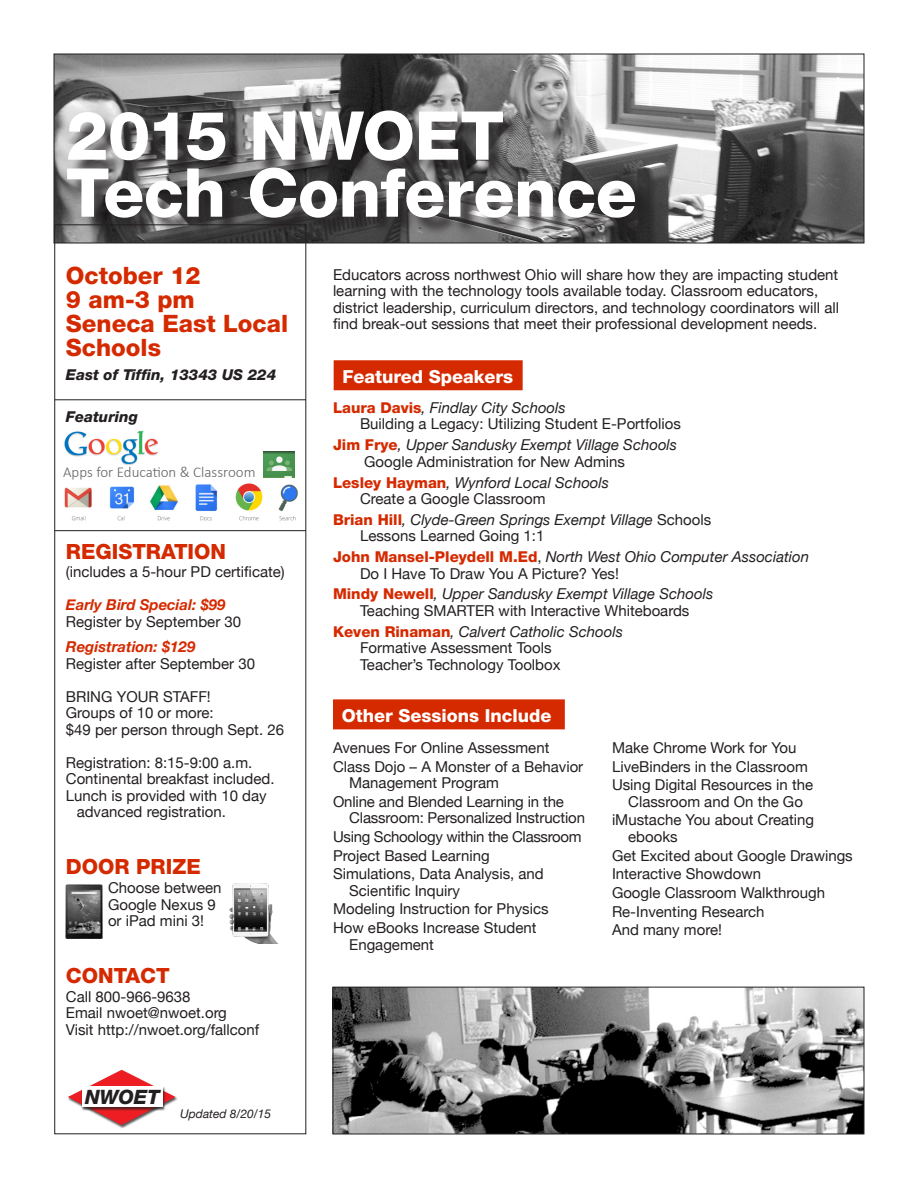
<style>
.page{position:relative;width:918px;height:1188px;background:#fff}
.page>*{position:absolute;margin:0;border:0;box-sizing:border-box;transform-origin:0 0}
.Head{font:800 67.5px "Helvetica Neue";letter-spacing:-.01em;color:#fff}
.Head-2{font:800 24px/24px "Helvetica Neue";color:#d52a00}
.Subtitle{font:800 21px "Helvetica Neue";color:#d52a00}
.t1{font:italic 800 19.8px "Helvetica Neue";color:#231f20}
.Conf-reversed{font:800 18px "Helvetica Neue";color:#fff}
.Body-10pt{font:15px/16.5px "Helvetica Neue";color:#231f20}
.Body-Registration{font:15px/16.5px "Helvetica Neue";color:#231f20}
.Body-10pt-2{font:italic 15px/16.5px "Helvetica Neue";color:#231f20}
.Body-Registration-2{font:italic 700 15px "Helvetica Neue";color:#d52a00}
.Body-10pt-3{font:15px "Helvetica Neue";letter-spacing:-.02em;color:#231f20}
.Head-3{font:italic 800 15px "Helvetica Neue";color:#231f20}
.t2{font:300 15px "Calibri";color:#636366}
.Body{font:italic 12px "Helvetica Neue";color:#231f20}
.s1{font-weight:800;color:#d52a00}
.s2{font-style:italic}
.s3{font-weight:800;font-style:normal;color:#d52a00}
.s4{font-style:normal}
</style>
<div class="page">
<img style="left:56px;top:56px;width:806px;height:185px">
<div style="left:54px;top:54px;width:810px;height:189px;border:1px solid #231f20"></div>
<svg style="left:54px;top:224px;width:252px;height:910px"></svg>
<div style="left:68px;top:1070px;width:110px;height:59px;background:#231f20;opacity:.75"></div>
<svg style="left:68px;top:1069px;width:109px;height:57px"></svg>
<div style="left:81px;top:1086px;width:85px;height:25px;background:#231f20;opacity:.75"></div>
<div style="left:82px;top:1087px;width:81px;height:20px;background:#fff"></div>
<div style="left:333px;top:699px;width:232px;height:30px;background:#d52a00"></div>
<div style="left:334px;top:360px;width:189px;height:30px;background:#d52a00"></div>
<img style="left:335px;top:989px;width:527px;height:143px">
<div style="left:333px;top:987px;width:531px;height:147px;border:1px solid #231f20"></div>
<div style="left:69px;top:113px;width:585px;height:124px;background:#231f20;opacity:.75"></div>
<img style="left:57px;top:427px;width:246px;height:99px">
<div style="left:141px;top:459px;width:91px;height:13px;background:#fff"></div>
<hr style="left:55px;top:400px;width:251px;height:1px;background:#231f20">
<hr style="left:55px;top:530px;width:251px;height:1px;background:#231f20">
<img style="left:264px;top:452px;width:31px;height:25px">
<img style="left:230px;top:884px;width:48px;height:59px">
<img style="left:66px;top:885px;width:37px;height:54px">
<p class="Head" style="left:66px;top:96px;width:440px">2015 NWOET</p>
<p class="Head" style="left:66px;top:153px;width:573px">Tech Conference</p>
<p class="Head-2" style="left:66px;top:263px;width:136px">October 12</p>
<p class="Head-2" style="left:66px;top:287px;width:130px">9 am-3 pm</p>
<p class="Head-2" style="left:66px;top:311px;width:224px">Seneca East Local<br>Schools</p>
<p class="Head-3" style="left:66px;top:366px;width:212px">East of Tiffin, 13343 US 224</p>
<p class="Head-3" style="left:66px;top:408px;width:73px">Featuring</p>
<p class="t2" style="left:63px;top:463px;width:194px">Apps for Education &amp; Classroom</p>
<p class="Subtitle" style="left:66px;top:539px;width:162px">REGISTRATION</p>
<p class="Body-Registration" style="left:66px;top:565px;width:220px">(includes a 5-hour PD certificate)</p>
<p class="Body-Registration-2" style="left:66px;top:593px;width:161px">Early Bird Special: $99</p>
<p class="Body-Registration" style="left:66px;top:614px;width:177px">Register by September 30</p>
<p class="Body-Registration-2" style="left:66px;top:635px;width:131px">Registration: $129</p>
<p class="Body-Registration" style="left:66px;top:656px;width:191px">Register after September 30</p>
<p class="Body-Registration" style="left:66px;top:689px;width:146px">BRING YOUR STAFF!</p>
<p class="Body-Registration" style="left:66px;top:706px;width:149px">Groups of 10 or more:</p>
<p class="Body-Registration" style="left:66px;top:722px;width:220px">$49 per person through Sept. 26</p>
<p class="Body-Registration" style="left:66px;top:755px;width:188px">Registration: 8:15-9:00 a.m.</p>
<p class="Body-Registration" style="left:66px;top:772px;width:210px">Continental breakfast included.</p>
<p class="Body-Registration" style="left:77px;top:788px;width:192px;text-indent:-11px">Lunch is provided with 10 day advanced registration.</p>
<p class="Subtitle" style="left:66px;top:854px;width:136px">DOOR PRIZE</p>
<p class="Body-10pt" style="left:108px;top:880px;width:115px">Choose between</p>
<p class="Body-10pt" style="left:108px;top:897px;width:109px">Google Nexus 9</p>
<p class="Body-Registration" style="left:108px;top:913px;width:98px">or iPad mini 3!</p>
<p class="Subtitle" style="left:66px;top:963px;width:105px">CONTACT</p>
<p class="Body-Registration" style="left:66px;top:989px;width:126px">Call 800-966-9638</p>
<p class="Body-Registration" style="left:66px;top:1006px;width:163px">Email nwoet@nwoet.org</p>
<p class="Body-Registration" style="left:66px;top:1022px;width:195px">Visit http://nwoet.org/fallconf</p>
<p class="t1" style="left:85px;top:1085px;width:76px">NWOET</p>
<p class="Body" style="left:180px;top:1105px;width:93px">Updated 8/20/15</p>
<p class="Body-10pt" style="left:333px;top:267px;width:508px">Educators across northwest Ohio will share how they are impacting student learning with the technology tools available today. Classroom educators, district leadership, curriculum directors, and technology coordinators will all find break-out sessions that meet their professional development needs.</p>
<p class="Conf-reversed" style="left:342px;top:366px;width:172px">Featured Speakers</p>
<p class="Body-10pt" style="left:360px;top:400px;width:322px;text-indent:-27px"><span class="s1">Laura Davis</span><span class="s2">, Findlay City Schools<br></span>Building a Legacy: Utilizing Student E-Portfolios</p>
<p class="Body-10pt-2" style="left:364px;top:437px;width:315px;text-indent:-31px"><span class="s3">Jim Frye</span>, Upper Sandusky Exempt Village Schools<br><span class="s4">Google Administration for New Admins</span></p>
<p class="Body-10pt" style="left:360px;top:475px;width:251px;text-indent:-27px"><span class="s1">Lesley Hayman</span><span class="s2">, Wynford Local Schools<br></span>Create a Google Classroom</p>
<p class="Body-10pt-2" style="left:360px;top:512px;width:353px;text-indent:-27px"><span class="s3">Brian Hill</span>, Clyde-Green Springs Exempt Village <span class="s4">Schools<br>Lessons Learned Going 1:1</span></p>
<p class="Body-10pt-2" style="left:360px;top:549px;width:451px;text-indent:-27px"><span class="s3">John Mansel-Pleydell M.Ed</span><span class="s4">,</span> North West Ohio Computer Association<br><span class="s4">Do I Have To Draw You A Picture? Yes!</span></p>
<p class="Body-10pt" style="left:333px;top:587px;width:382px;text-align:center"><span class="s1">Mindy Newell</span><span class="s2">, Upper Sandusky Exempt Village Schools<br></span>Teaching SMARTER with Interactive Whiteboards</p>
<p class="Body-10pt" style="left:360px;top:624px;width:265px;text-indent:-27px"><span class="s1">Keven Rinaman</span><span class="s2">, Calvert Catholic Schools<br></span>Formative Assessment Tools<br>Teacher’s Technology Toolbox</p>
<p class="Conf-reversed" style="left:342px;top:705px;width:211px">Other Sessions Include</p>
<p class="Body-10pt" style="left:333px;top:740px;width:218px">Avenues For Online Assessment</p>
<p class="Body-10pt" style="left:349px;top:759px;width:236px;text-indent:-16px">Class Dojo – A Monster of a Behavior<br>Management Program</p>
<p class="Body-10pt" style="left:349px;top:794px;width:237px;text-indent:-16px">Online and Blended Learning in the<br>Classroom: Personalized Instruction</p>
<p class="Body-10pt-3" style="left:333px;top:826px;width:250px">Using Schoology within the Classroom</p>
<p class="Body-10pt" style="left:333px;top:848px;width:158px">Project Based Learning</p>
<p class="Body-10pt" style="left:349px;top:867px;width:196px;text-indent:-16px">Simulations, Data Analysis, and<br>Scientific Inquiry</p>
<p class="Body-10pt" style="left:333px;top:902px;width:217px">Modeling Instruction for Physics</p>
<p class="Body-10pt" style="left:349px;top:920px;width:189px;text-indent:-16px">How eBooks Increase Student<br>Engagement</p>
<p class="Body-10pt" style="left:612px;top:740px;width:186px">Make Chrome Work for You</p>
<p class="Body-10pt" style="left:612px;top:759px;width:197px">LiveBinders in the Classroom</p>
<p class="Body-10pt" style="left:612px;top:778px;width:203px;text-align:center">Using Digital Resources in the<br>Classroom and On the Go</p>
<p class="Body-10pt" style="left:628px;top:813px;width:188px;text-indent:-16px">iMustache You about Creating ebooks</p>
<p class="Body-10pt" style="left:612px;top:848px;width:242px">Get Excited about Google Drawings</p>
<p class="Body-10pt" style="left:612px;top:867px;width:151px">Interactive Showdown</p>
<p class="Body-10pt" style="left:612px;top:885px;width:215px">Google Classroom Walkthrough</p>
<p class="Body-10pt" style="left:612px;top:904px;width:154px">Re-Inventing Research</p>
<p class="Body-10pt" style="left:612px;top:923px;width:112px">And many more!</p>
</div>
